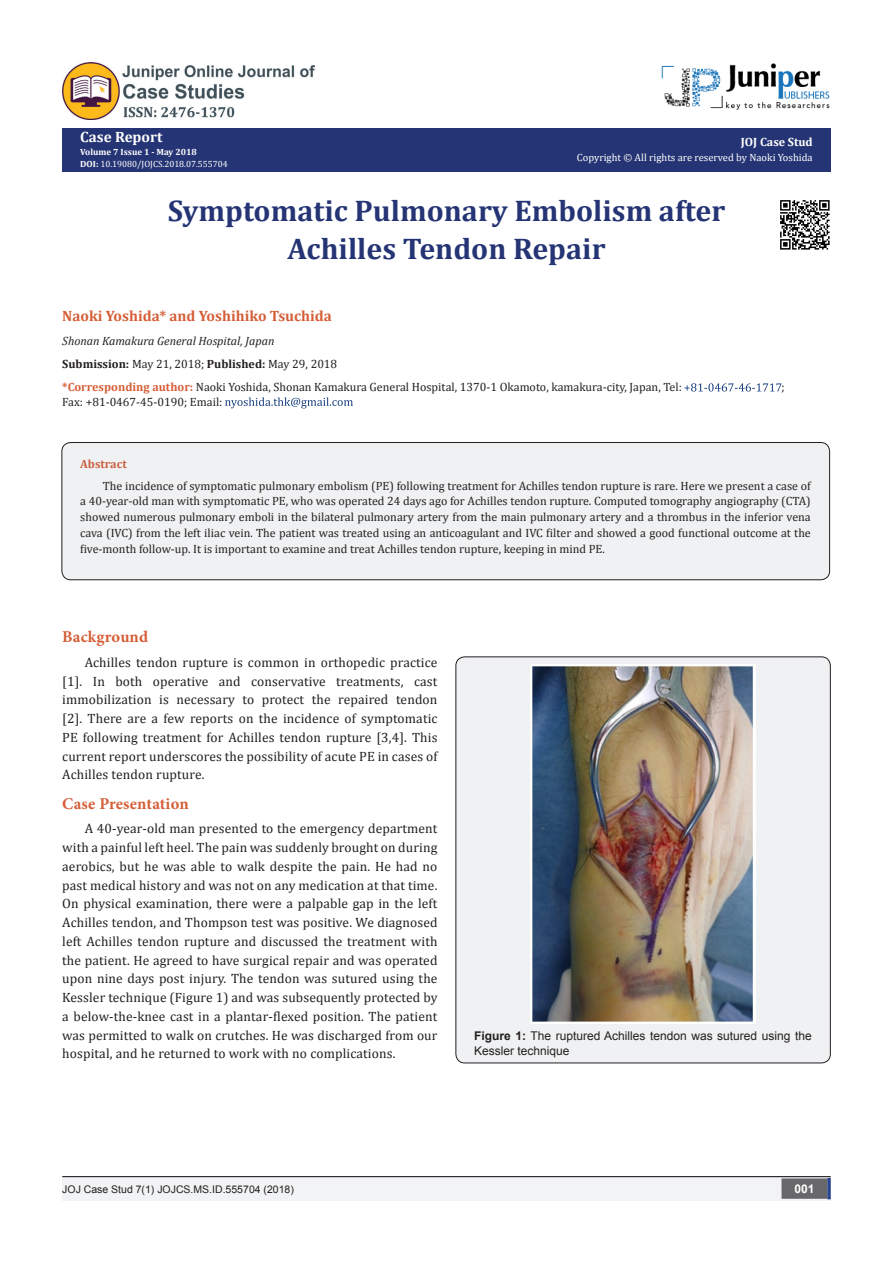
<style>
.page{position:relative;width:893px;height:1263px;background:#fff}
.page>*{position:absolute;margin:0;border:0;box-sizing:border-box;transform-origin:0 0}
.t1{font:700 30px "Cambria";color:#253474}
.List_Paragraph{font:700 16.5px "Minion Pro";letter-spacing:.01em;color:#d55e37}
.t2{font:700 15px "Cambria";color:#d55e37}
.t3{font:700 15px "Cambria";color:#fff}
.List_Paragraph-2{font:13.5px/18.8px "Cambria";letter-spacing:.01em;color:#231f20;text-align:justify}
.t4{font:12px/15.8px "Cambria";color:#231f20;text-align:justify}
.t5{font:12px/14.4px "Arial";color:#231f20}
.t6{font:700 12px "Cambria";color:#231f20}
.t7{font:italic 12px "Cambria";color:#231f20}
.t8{font:700 12px "Cambria";color:#fff}
.t9{font:700 12px "Cambria";color:#ca5f41}
.t10{font:700 12px "Arial";color:#fff}
.t11{font:10.5px "Cambria";color:#fff}
.t12{font:10.5px "Arial";color:#231f20}
.t13{font:9px "Cambria";color:#fff}
.t14{font:700 9px "Cambria";color:#fff}
.s1{font-weight:700}
.s2{font-weight:400}
.s3{font-weight:700;color:#d55e37}
</style>
<div class="page">
<div style="left:62px;top:129px;width:769px;height:43px;background:#253474"></div>
<svg style="left:684px;top:383px;width:97px;height:8px"></svg>
<svg style="left:225px;top:397px;width:128px;height:11px"></svg>
<div style="left:62px;top:1177px;width:494px;height:24px;background:#f2f3f4"></div>
<div style="left:503px;top:1177px;width:328px;height:24px;background:#f2f3f4"></div>
<div style="left:782px;top:1179px;width:45px;height:19px;background:#68676a"></div>
<div style="left:781px;top:1178px;width:46px;height:21px;border:2px solid #68676a"></div>
<svg style="left:827px;top:1178px;width:4px;height:21px"></svg>
<img style="left:662px;top:63px;width:168px;height:47px">
<div style="left:456px;top:657px;width:374px;height:406px;background:#f0f1f2;border-radius:9px"></div>
<img style="left:531px;top:664px;width:224px;height:360px">
<img style="left:62px;top:62px;width:253px;height:58px">
<hr style="left:62px;top:1176px;width:769px;height:1px;background:#231f20">
<div style="left:62px;top:442px;width:768px;height:138px;background:#f0f1f2;border-radius:9px"></div>
<div style="left:62px;top:442px;width:768px;height:138px;border:1px solid #231f20;border-radius:9px"></div>
<img style="left:780px;top:200px;width:50px;height:50px">
<p class="t3" style="left:80px;top:127px;width:84px">Case Report</p>
<p class="t14" style="left:80px;top:145px;width:118px">Volume 7 Issue 1 - May 2018</p>
<p class="t13" style="left:80px;top:159px;width:149px"><span class="s1">DOI:</span> 10.19080/JOJCS.2018.07.555704</p>
<p class="t8" style="left:741px;top:133px;width:73px">JOJ Case Stud</p>
<p class="t11" style="left:577px;top:151px;width:237px">Copyright © All rights are reserved by Naoki Yoshida</p>
<p class="t1" style="left:168px;top:190px;width:559px">Symptomatic Pulmonary Embolism after</p>
<p class="t1" style="left:287px;top:227px;width:320px">Achilles Tendon Repair</p>
<p class="t2" style="left:62px;top:305px;width:271px">Naoki Yoshida* and Yoshihiko Tsuchida</p>
<p class="t7" style="left:62px;top:332px;width:214px">Shonan Kamakura General Hospital, Japan</p>
<p class="t6" style="left:62px;top:355px;width:277px">Submission: <span class="s2">May 21, 2018;</span> Published: <span class="s2">May 29, 2018</span></p>
<p class="t4" style="left:62px;top:379px;width:621px"><span class="s3">*Corresponding author:</span> Naoki Yoshida, Shonan Kamakura General Hospital, 1370-1 Okamoto, kamakura-city, Japan, Tel:</p>
<p class="t4" style="left:781px;top:379px;width:5px">;</p>
<p class="t4" style="left:62px;top:394px;width:162px">Fax: +81-0467-45-0190; Email:</p>
<p class="t9" style="left:80px;top:455px;width:48px">Abstract</p>
<p class="t4" style="left:80px;top:478px;width:732px;text-indent:22px">The incidence of symptomatic pulmonary embolism (PE) following treatment for Achilles tendon rupture is rare. Here we present a case of a 40-year-old man with symptomatic PE, who was operated 24 days ago for Achilles tendon rupture. Computed tomography angiography (CTA) showed numerous pulmonary emboli in the bilateral pulmonary artery from the main pulmonary artery and a thrombus in the inferior vena cava (IVC) from the left iliac vein. The patient was treated using an anticoagulant and IVC filter and showed a good functional outcome at the five-month follow-up. It is important to examine and treat Achilles tendon rupture, keeping in mind PE.</p>
<p class="List_Paragraph" style="left:62px;top:625px;width:87px">Background</p>
<p class="List_Paragraph-2" style="left:62px;top:653px;width:377px;text-indent:22px">Achilles tendon rupture is common in orthopedic practice [1]. In both operative and conservative treatments, cast immobilization is necessary to protect the repaired tendon [2]. There are a few reports on the incidence of symptomatic PE following treatment for Achilles tendon rupture [3,4]. This current report underscores the possibility of acute PE in cases of Achilles tendon rupture.</p>
<p class="List_Paragraph" style="left:62px;top:792px;width:128px">Case Presentation</p>
<p class="List_Paragraph-2" style="left:62px;top:819px;width:377px;text-indent:22px">A 40-year-old man presented to the emergency department with a painful left heel. The pain was suddenly brought on during aerobics, but he was able to walk despite the pain. He had no past medical history and was not on any medication at that time.<br>On physical examination, there were a palpable gap in the left Achilles tendon, and Thompson test was positive. We diagnosed left Achilles tendon rupture and discussed the treatment with the patient. He agreed to have surgical repair and was operated upon nine days post injury. The tendon was sutured using the Kessler technique (Figure 1) and was subsequently protected by a below-the-knee cast in a plantar-flexed position. The patient was permitted to walk on crutches. He was discharged from our hospital, and he returned to work with no complications.</p>
<p class="t5" style="left:474px;top:1029px;width:339px"><span class="s1">Figure 1:</span> The ruptured Achilles tendon was sutured using the<br>Kessler technique</p>
<p class="t12" style="left:62px;top:1182px;width:233px">JOJ Case Stud 7(1) JOJCS.MS.ID.555704 (2018)</p>
<p class="t10" style="left:794px;top:1181px;width:22px">001</p>
</div>
